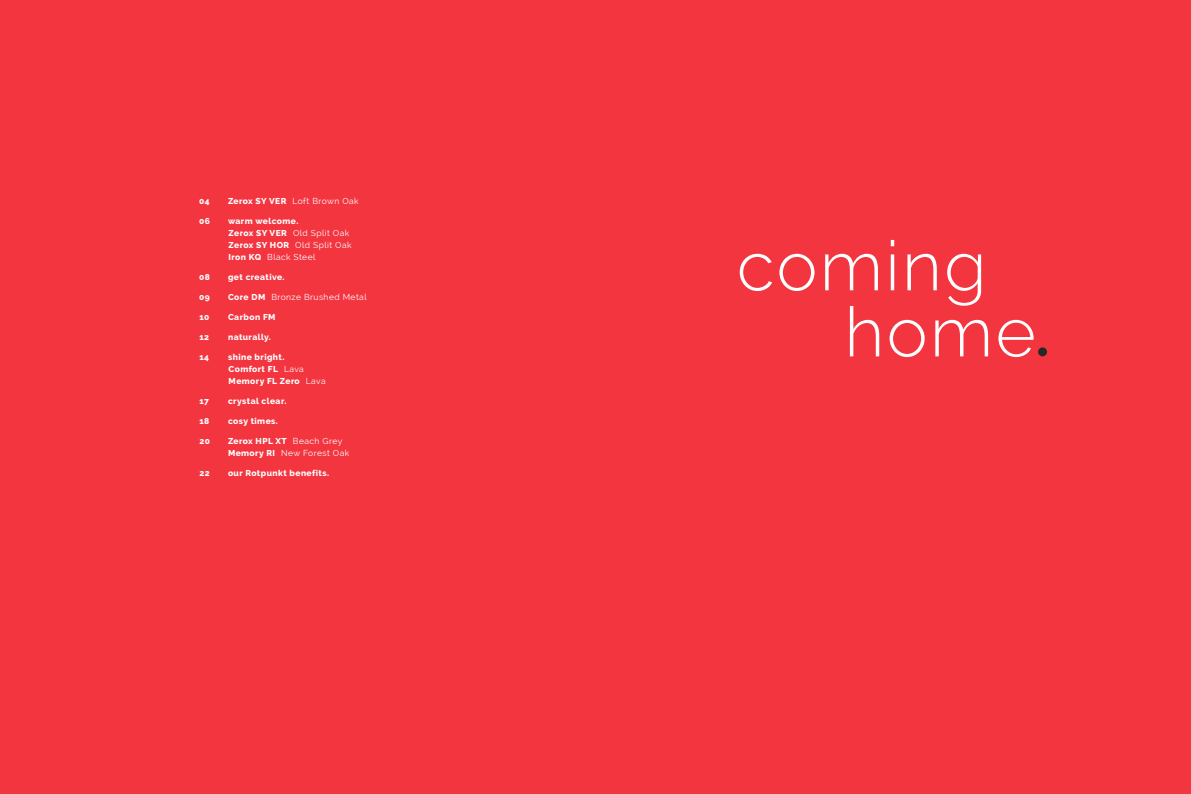
<style>
.page{position:relative;width:1191px;height:794px;background:#f33540}
.page>*{position:absolute;margin:0;border:0;box-sizing:border-box;transform-origin:0 0}
.t1{font:300 69px/66px "Raleway";letter-spacing:.035em;color:#fff}
.t2{font:800 8.5px/12px "Raleway";letter-spacing:.05em;color:#fff}
.t3{font:8.5px/12px "Raleway";letter-spacing:.05em;color:#fff}
.s1{font-weight:800}
.s2{font-weight:400}
</style>
<div class="page">
<div style="left:1038px;top:347px;width:9px;height:9px;background:#282827;border-radius:50%"></div>
<p class="t2" style="left:199px;top:195px;width:12px">04</p>
<p class="t3" style="left:228px;top:195px;width:132px"><span class="s1">Zerox SY VER</span> Loft Brown Oak</p>
<p class="t2" style="left:199px;top:215px;width:12px">06</p>
<p class="t2" style="left:228px;top:215px;width:125px">warm welcome.<br>Zerox SY VER <span class="s2">Old Split Oak<br></span>Zerox SY HOR <span class="s2">Old Split Oak<br></span>Iron KQ <span class="s2">Black Steel</span></p>
<p class="t2" style="left:199px;top:271px;width:12px">08</p>
<p class="t2" style="left:228px;top:271px;width:58px">get creative.</p>
<p class="t2" style="left:199px;top:291px;width:12px">09</p>
<p class="t3" style="left:228px;top:291px;width:140px"><span class="s1">Core DM</span> Bronze Brushed Metal</p>
<p class="t2" style="left:199px;top:311px;width:12px">10</p>
<p class="t2" style="left:228px;top:311px;width:49px">Carbon FM</p>
<p class="t2" style="left:199px;top:331px;width:11px">12</p>
<p class="t2" style="left:228px;top:331px;width:44px">naturally.</p>
<p class="t2" style="left:199px;top:351px;width:11px">14</p>
<p class="t2" style="left:228px;top:351px;width:99px">shine bright.<br>Comfort FL <span class="s2">Lava<br></span>Memory FL Zero <span class="s2">Lava</span></p>
<p class="t2" style="left:199px;top:395px;width:11px">17</p>
<p class="t2" style="left:228px;top:395px;width:60px">crystal clear.</p>
<p class="t2" style="left:199px;top:415px;width:11px">18</p>
<p class="t2" style="left:228px;top:415px;width:51px">cosy times.</p>
<p class="t2" style="left:199px;top:435px;width:12px">20</p>
<p class="t3" style="left:228px;top:435px;width:123px"><span class="s1">Zerox HPL XT</span> Beach Grey<br><span class="s1">Memory RI</span> New Forest Oak</p>
<p class="t2" style="left:199px;top:467px;width:12px">22</p>
<p class="t2" style="left:228px;top:467px;width:103px">our Rotpunkt benefits.</p>
<h1 class="t1" style="left:844px;top:233px;width:193px;text-indent:-108px">coming home</h1>
</div>
